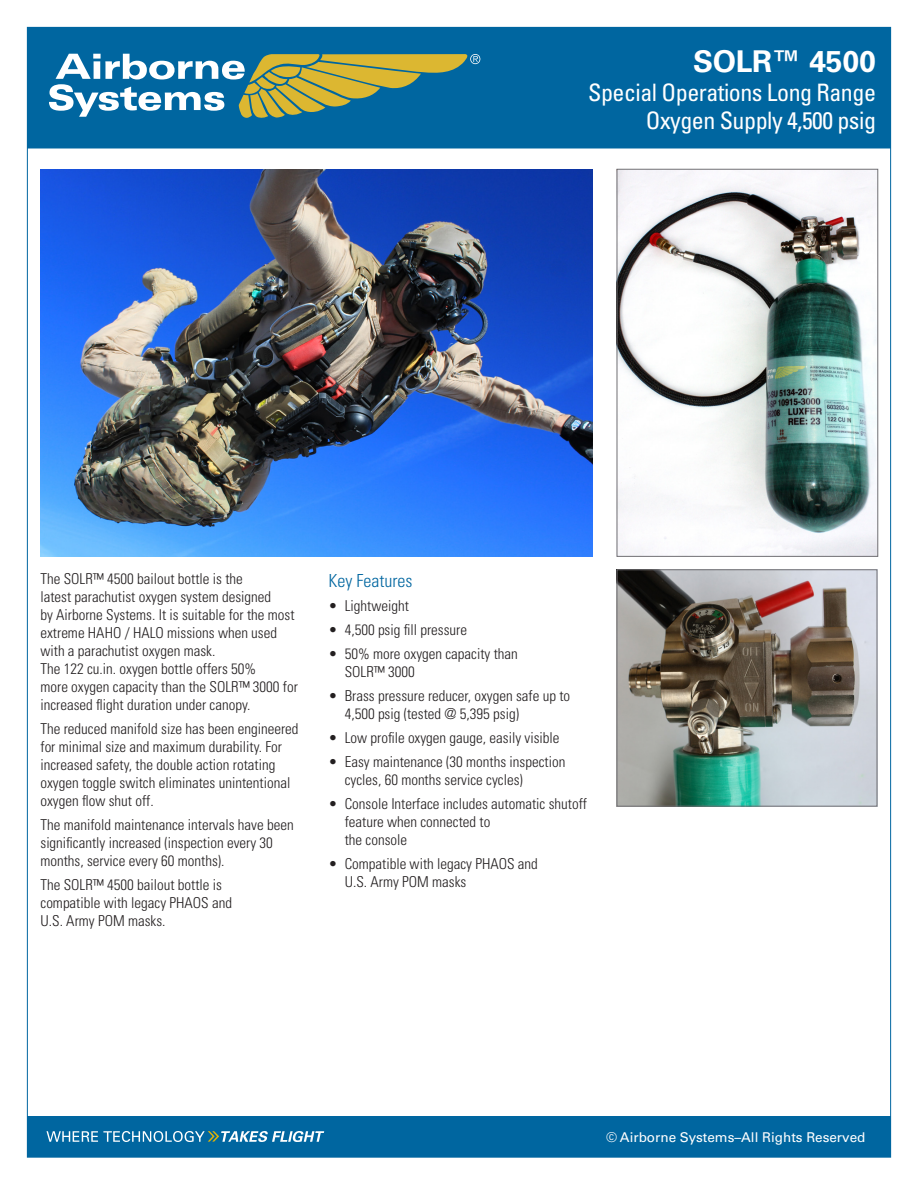
<style>
.page{position:relative;width:918px;height:1188px;background:#fff}
.page>*{position:absolute;margin:0;border:0;box-sizing:border-box;transform-origin:0 0}
.HEADLINE{font:700 30px "Univers";letter-spacing:-.01em;color:#fff}
._2ND_DECK_HEADLINE{font:condensed 24px/28.5px "Univers";letter-spacing:-.02em;color:#fff;text-align:right}
.SUBHEAD_A{font:300 condensed 18px "Univers";color:#0066a0}
.BODY_TEXT{font:300 condensed 15px/18px "Univers";color:#231f20}
.t1{font:13.5px "Univers LT Std";color:#fff}
</style>
<div class="page">
<div style="left:27px;top:27px;width:864px;height:121px;background:#0066a0"></div>
<div style="left:27px;top:1117px;width:864px;height:40px;background:#0066a0"></div>
<svg style="left:49px;top:54px;width:431px;height:64px"></svg>
<svg style="left:46px;top:1131px;width:278px;height:11px"></svg>
<img style="left:40px;top:169px;width:552px;height:387px">
<img style="left:619px;top:171px;width:257px;height:384px">
<div style="left:617px;top:169px;width:261px;height:388px;border:1px solid #717074"></div>
<img style="left:618px;top:571px;width:257px;height:234px">
<div style="left:616px;top:569px;width:261px;height:238px;border:1px solid #717074"></div>
<p class="HEADLINE" style="left:693px;top:44px;width:184px">SOLR™ 4500</p>
<p class="_2ND_DECK_HEADLINE" style="left:588px;top:77px;width:289px">Special Operations Long Range<br>Oxygen Supply 4,500 psig</p>
<p class="BODY_TEXT" style="left:40px;top:570px;width:259px">The SOLR™ 4500 bailout bottle is the<br>latest parachutist oxygen system designed<br>by Airborne Systems. It is suitable for the most extreme HAHO / HALO missions when used with a parachutist oxygen mask.<br>The 122 cu.in. oxygen bottle offers 50%<br>more oxygen capacity than the SOLR™ 3000 for increased flight duration under canopy.</p>
<p class="BODY_TEXT" style="left:40px;top:720px;width:260px">The reduced manifold size has been engineered for minimal size and maximum durability. For increased safety, the double action rotating oxygen toggle switch eliminates unintentional oxygen flow shut off.</p>
<p class="BODY_TEXT" style="left:40px;top:816px;width:255px">The manifold maintenance intervals have been significantly increased (inspection every 30 months, service every 60 months).</p>
<p class="BODY_TEXT" style="left:40px;top:876px;width:193px">The SOLR™ 4500 bailout bottle is compatible with legacy PHAOS and<br>U.S. Army POM masks.</p>
<p class="SUBHEAD_A" style="left:328px;top:569px;width:85px">Key Features</p>
<p class="BODY_TEXT" style="left:328px;top:596px;width:82px">• Lightweight</p>
<p class="BODY_TEXT" style="left:328px;top:620px;width:140px">• 4,500 psig fill pressure</p>
<p class="BODY_TEXT" style="left:345px;top:644px;width:175px;text-indent:-16px">• 50% more oxygen capacity than<br>SOLR™ 3000</p>
<p class="BODY_TEXT" style="left:345px;top:686px;width:227px;text-indent:-16px">• Brass pressure reducer, oxygen safe up to<br>4,500 psig (tested @ 5,395 psig)</p>
<p class="BODY_TEXT" style="left:328px;top:728px;width:233px">• Low profile oxygen gauge, easily visible</p>
<p class="BODY_TEXT" style="left:345px;top:752px;width:222px;text-indent:-16px">• Easy maintenance (30 months inspection cycles, 60 months service cycles)</p>
<p class="BODY_TEXT" style="left:345px;top:794px;width:244px;text-indent:-16px">• Console Interface includes automatic shutoff feature when connected to<br>the console</p>
<p class="BODY_TEXT" style="left:345px;top:854px;width:195px;text-indent:-16px">• Compatible with legacy PHAOS and<br>U.S. Army POM masks</p>
<p class="t1" style="left:606px;top:1129px;width:261px">© Airborne Systems–All Rights Reserved</p>
</div>
